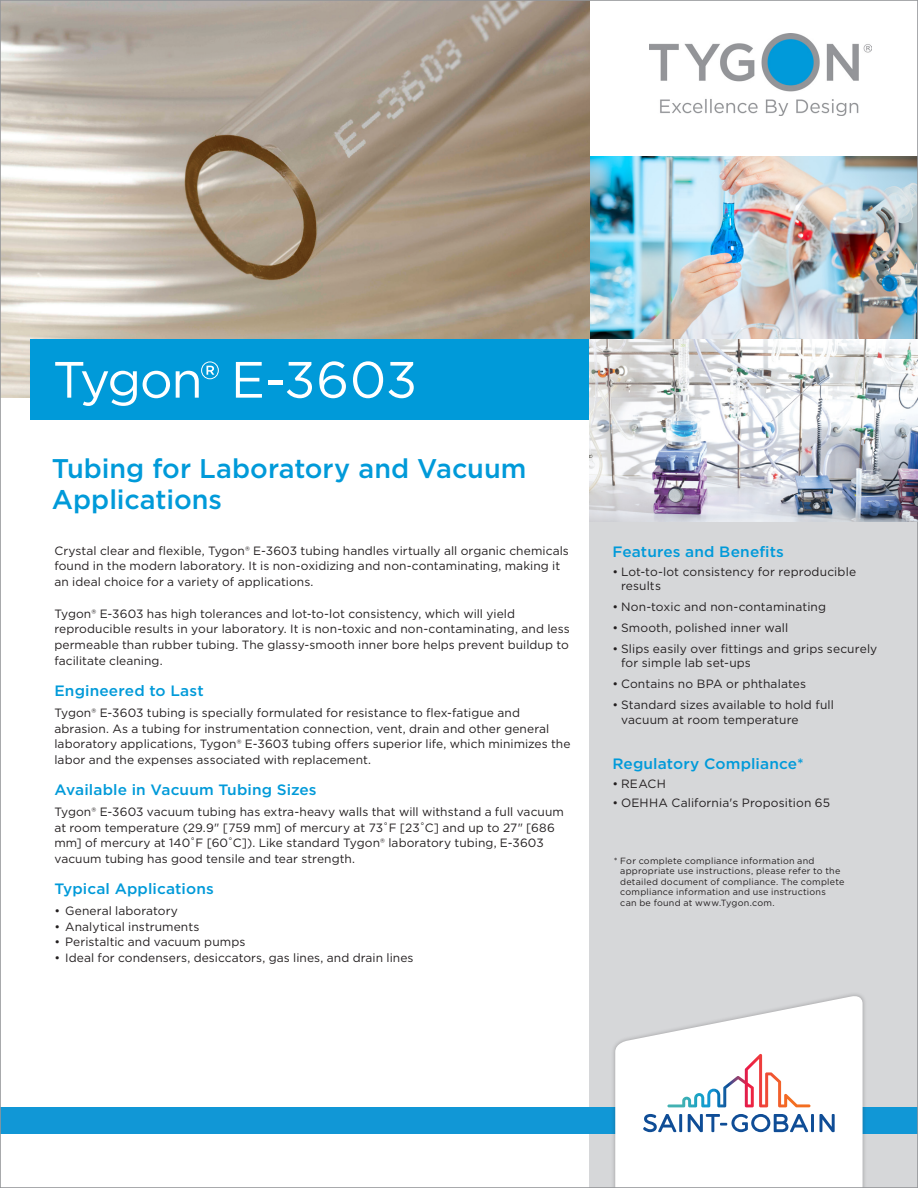
<style>
.page{position:relative;width:918px;height:1188px;background:#fff}
.page>*{position:absolute;margin:0;border:0;box-sizing:border-box;transform-origin:0 0}
.box___Product_name{font:51px "Gotham";letter-spacing:-.025em;color:#fff}
.Heading{font:500 27px/31.5px "Gotham";color:#009ad9}
.body_-_subhead{font:500 15px "Gotham";letter-spacing:.01em;color:#009ad9}
.F_B_heads{font:500 15px "Gotham";letter-spacing:.01em;color:#009ad9}
.body_-_copy{font:12px/15.8px "Gotham";letter-spacing:.005em;color:#231f20}
.Asterick_copy{font:9px/10.5px "Gotham";letter-spacing:.025em;color:#231f20}
</style>
<div class="page">
<div style="left:590px;top:398px;width:328px;height:790px;background:#d6d7d9"></div>
<img style="left:590px;top:157px;width:326px;height:365px">
<img style="left:649px;top:33px;width:222px;height:83px">
<img style="left:2px;top:2px;width:588px;height:396px">
<div style="left:0;top:1107px;width:918px;height:27px;background:#1197d6"></div>
<div style="left:611px;top:992px;width:256px;height:196px;background:#231f20;opacity:.3"></div>
<svg style="left:615px;top:996px;width:248px;height:190px;fill:#fff"></svg>
<svg style="left:643px;top:1114px;width:33px;height:18px"></svg>
<hr style="left:679px;top:1114px;width:3px;height:18px;background:#0f4d96">
<svg style="left:688px;top:1114px;width:120px;height:18px;background:#a3bbd7"></svg>
<hr style="left:811px;top:1114px;width:3px;height:18px;background:#0f4d96">
<svg style="left:819px;top:1114px;width:16px;height:18px"></svg>
<svg style="left:667px;top:1054px;width:144px;height:53px;background:#f0e5e6"></svg>
<div style="left:31px;top:339px;width:559px;height:81px;background:#009ad9"></div>
<p class="box___Product_name" style="left:53px;top:347px;width:366px">Tygon® E-3603</p>
<p class="Heading" style="left:52px;top:452px;width:476px">Tubing for Laboratory and Vacuum<br>Applications</p>
<p class="body_-_copy" style="left:54px;top:542px;width:516px">Crystal clear and flexible, Tygon® E-3603 tubing handles virtually all organic chemicals found in the modern laboratory. It is non-oxidizing and non-contaminating, making it an ideal choice for a variety of applications.</p>
<p class="body_-_copy" style="left:54px;top:605px;width:517px">Tygon® E-3603 has high tolerances and lot-to-lot consistency, which will yield reproducible results in your laboratory. It is non-toxic and non-contaminating, and less permeable than rubber tubing. The glassy-smooth inner bore helps prevent buildup to facilitate cleaning.</p>
<p class="body_-_subhead" style="left:54px;top:681px;width:151px">Engineered to Last</p>
<p class="body_-_copy" style="left:54px;top:704px;width:518px">Tygon® E-3603 tubing is specially formulated for resistance to flex-fatigue and abrasion. As a tubing for instrumentation connection, vent, drain and other general laboratory applications, Tygon® E-3603 tubing offers superior life, which minimizes the labor and the expenses associated with replacement.</p>
<p class="body_-_subhead" style="left:54px;top:780px;width:264px">Available in Vacuum Tubing Sizes</p>
<p class="body_-_copy" style="left:54px;top:803px;width:511px">Tygon® E-3603 vacuum tubing has extra-heavy walls that will withstand a full vacuum at room temperature (29.9" [759 mm] of mercury at 73˚F [23˚C] and up to 27" [686 mm] of mercury at 140˚F [60˚C]). Like standard Tygon® laboratory tubing, E-3603 vacuum tubing has good tensile and tear strength.</p>
<p class="body_-_subhead" style="left:54px;top:879px;width:161px">Typical Applications</p>
<p class="body_-_copy" style="left:54px;top:903px;width:125px">• General laboratory</p>
<p class="body_-_copy" style="left:54px;top:918px;width:146px">• Analytical instruments</p>
<p class="body_-_copy" style="left:54px;top:934px;width:192px">• Peristaltic and vacuum pumps</p>
<p class="body_-_copy" style="left:54px;top:950px;width:361px">• Ideal for condensers, desiccators, gas lines, and drain lines</p>
<p class="F_B_heads" style="left:612px;top:542px;width:173px">Features and Benefits</p>
<p class="body_-_copy" style="left:621px;top:564px;width:237px;line-height:14.2px;text-indent:-9px">• Lot-to-lot consistency for reproducible results</p>
<p class="body_-_copy" style="left:612px;top:599px;width:215px">• Non-toxic and non-contaminating</p>
<p class="body_-_copy" style="left:612px;top:620px;width:178px">• Smooth, polished inner wall</p>
<p class="body_-_copy" style="left:621px;top:642px;width:258px;line-height:14.2px;text-indent:-9px">• Slips easily over fittings and grips securely for simple lab set-ups</p>
<p class="body_-_copy" style="left:612px;top:676px;width:195px">• Contains no BPA or phthalates</p>
<p class="body_-_copy" style="left:621px;top:698px;width:215px;line-height:14.2px;text-indent:-9px">• Standard sizes available to hold full vacuum at room temperature</p>
<p class="F_B_heads" style="left:612px;top:754px;width:193px">Regulatory Compliance*</p>
<p class="body_-_copy" style="left:612px;top:776px;width:55px">• REACH</p>
<p class="body_-_copy" style="left:612px;top:794px;width:219px">• OEHHA California's Proposition 65</p>
<p class="Asterick_copy" style="left:620px;top:855px;width:226px;text-indent:-7px">* For complete compliance information and appropriate use instructions, please refer to the detailed document of compliance. The complete compliance information and use instructions can be found at www.Tygon.com.</p>
</div>
